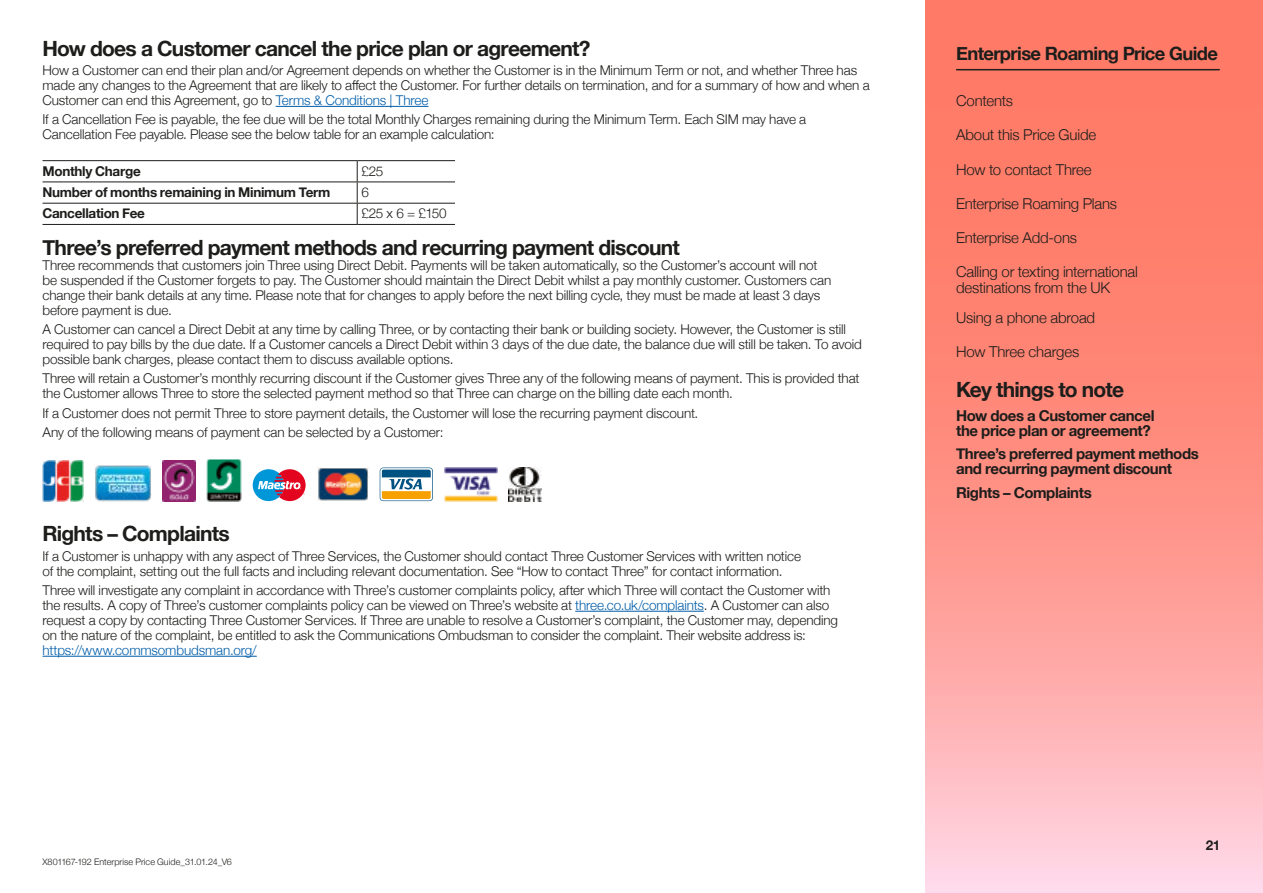
<style>
.page{position:relative;width:1263px;height:893px;background:#fff}
.page>*{position:absolute;margin:0;border:0;box-sizing:border-box;transform-origin:0 0}
.t1{font:700 21px "Helvetica Neue";letter-spacing:-.035em;color:#1d1d1b}
.t2{font:700 18.3px "Helvetica Neue";letter-spacing:-.035em;color:#1d1d1b}
.t3{font:300 15px/16.5px "Helvetica Neue";letter-spacing:-.015em;color:#1d1d1b}
.t4{font:700 15px/15px "Helvetica Neue";letter-spacing:-.025em;color:#1d1d1b}
.t5{font:300 13.5px/15px "Helvetica Neue";letter-spacing:-.01em;color:#1d1d1b}
.t6{font:700 13.5px "Helvetica Neue";letter-spacing:-.02em;color:#1d1d1b}
.t7{font:300 13.5px "Helvetica Neue";letter-spacing:-.01em;color:#005da9}
.t8{font:300 9px "Helvetica Neue";color:#1d1d1b}
.s1{color:#005da9}
</style>
<div class="page">
<svg style="left:926px;top:0;width:337px;height:893px;background:#fe968d"></svg>
<hr style="left:956px;top:69px;width:264px;height:1px;background:#1d1d1b">
<hr style="left:276px;top:106px;width:152px;height:1px;background:#005da9">
<hr style="left:575px;top:611px;width:129px;height:1px;background:#005da9">
<hr style="left:43px;top:656px;width:214px;height:1px;background:#005da9">
<hr style="left:43px;top:160px;width:314px;height:1px;background:#1d1d1b">
<hr style="left:357px;top:160px;width:98px;height:1px;background:#1d1d1b">
<hr style="left:43px;top:182px;width:314px;height:1px;background:#1d1d1b">
<hr style="left:357px;top:182px;width:98px;height:1px;background:#1d1d1b">
<hr style="left:43px;top:203px;width:314px;height:1px;background:#1d1d1b">
<hr style="left:357px;top:203px;width:98px;height:1px;background:#1d1d1b">
<svg style="left:357px;top:161px;width:1px;height:63px"></svg>
<hr style="left:43px;top:224px;width:314px;height:1px;background:#1d1d1b">
<hr style="left:357px;top:224px;width:98px;height:1px;background:#1d1d1b">
<img style="left:95px;top:465px;width:56px;height:36px">
<img style="left:508px;top:468px;width:34px;height:33px">
<img style="left:43px;top:460px;width:40px;height:41px">
<svg style="left:253px;top:469px;width:53px;height:32px"></svg>
<img style="left:163px;top:460px;width:33px;height:41px">
<img style="left:206px;top:459px;width:35px;height:42px">
<svg style="left:380px;top:468px;width:53px;height:33px"></svg>
<img style="left:444px;top:467px;width:54px;height:34px">
<img style="left:317px;top:467px;width:51px;height:34px">
<h1 class="t1" style="left:43px;top:32px;width:550px">How does a Customer cancel the price plan or agreement?</h1>
<p class="t5" style="left:43px;top:62px;width:829px">How a Customer can end their plan and/or Agreement depends on whether the Customer is in the Minimum Term or not, and whether Three has made any changes to the Agreement that are likely to affect the Customer. For further details on termination, and for a summary of how and when a<br>Customer can end this Agreement, go to <span class="s1">Terms &amp; Conditions | Three</span></p>
<p class="t5" style="left:43px;top:111px;width:765px">If a Cancellation Fee is payable, the fee due will be the total Monthly Charges remaining during the Minimum Term. Each SIM may have a<br>Cancellation Fee payable. Please see the below table for an example calculation:</p>
<p class="t6" style="left:43px;top:161px;width:100px">Monthly Charge</p>
<p class="t5" style="left:361px;top:163px;width:23px">£25</p>
<p class="t6" style="left:43px;top:182px;width:289px">Number of months remaining in Minimum Term</p>
<p class="t5" style="left:361px;top:184px;width:9px">6</p>
<p class="t6" style="left:43px;top:203px;width:104px">Cancellation Fee</p>
<p class="t5" style="left:361px;top:205px;width:87px">£25 x 6 = £150</p>
<h1 class="t1" style="left:43px;top:231px;width:639px">Three’s preferred payment methods and recurring payment discount</h1>
<p class="t5" style="left:43px;top:257px;width:790px">Three recommends that customers join Three using Direct Debit. Payments will be taken automatically, so the Customer’s account will not be suspended if the Customer forgets to pay. The Customer should maintain the Direct Debit whilst a pay monthly customer. Customers can change their bank details at any time. Please note that for changes to apply before the next billing cycle, they must be made at least 3 days before payment is due.</p>
<p class="t5" style="left:43px;top:321px;width:821px">A Customer can cancel a Direct Debit at any time by calling Three, or by contacting their bank or building society. However, the Customer is still required to pay bills by the due date. If a Customer cancels a Direct Debit within 3 days of the due date, the balance due will still be taken. To avoid possible bank charges, please contact them to discuss available options.</p>
<p class="t5" style="left:43px;top:370px;width:818px">Three will retain a Customer’s monthly recurring discount if the Customer gives Three any of the following means of payment. This is provided that the Customer allows Three to store the selected payment method so that Three can charge on the billing date each month.</p>
<p class="t5" style="left:43px;top:402px;width:657px;line-height:19.2px">If a Customer does not permit Three to store payment details, the Customer will lose the recurring payment discount.<br>Any of the following means of payment can be selected by a Customer:</p>
<h1 class="t1" style="left:43px;top:517px;width:189px">Rights – Complaints</h1>
<p class="t5" style="left:43px;top:547px;width:760px">If a Customer is unhappy with any aspect of Three Services, the Customer should contact Three Customer Services with written notice of the complaint, setting out the full facts and including relevant documentation. See “How to contact Three” for contact information.</p>
<p class="t5" style="left:43px;top:582px;width:797px">Three will investigate any complaint in accordance with Three’s customer complaints policy, after which Three will contact the Customer with the results. A copy of Three’s customer complaints policy can be viewed on Three’s website at <span class="s1">three.co.uk/complaints</span>. A Customer can also request a copy by contacting Three Customer Services. If Three are unable to resolve a Customer’s complaint, the Customer may, depending on the nature of the complaint, be entitled to ask the Communications Ombudsman to consider the complaint. Their website address is:</p>
<p class="t7" style="left:43px;top:639px;width:216px">https://www.commsombudsman.org/</p>
<p class="t8" style="left:43px;top:854px;width:191px">X801167-192 Enterprise Price Guide_31.01.24_V6</p>
<h2 class="t2" style="left:956px;top:40px;width:263px">Enterprise Roaming Price Guide</h2>
<p class="t3" style="left:956px;top:92px;width:58px">Contents</p>
<p class="t3" style="left:956px;top:126px;width:142px">About this Price Guide</p>
<p class="t3" style="left:956px;top:160px;width:137px">How to contact Three</p>
<p class="t3" style="left:956px;top:194px;width:163px">Enterprise Roaming Plans</p>
<p class="t3" style="left:956px;top:228px;width:122px">Enterprise Add-ons</p>
<p class="t3" style="left:956px;top:262px;width:183px">Calling or texting international destinations from the UK</p>
<p class="t3" style="left:956px;top:309px;width:141px">Using a phone abroad</p>
<p class="t3" style="left:956px;top:343px;width:125px">How Three charges</p>
<h1 class="t1" style="left:956px;top:373px;width:170px">Key things to note</h1>
<p class="t4" style="left:956px;top:408px;width:200px">How does a Customer cancel the price plan or agreement?</p>
<p class="t4" style="left:956px;top:447px;width:244px">Three’s preferred payment methods and recurring payment discount</p>
<p class="t4" style="left:956px;top:485px;width:137px">Rights – Complaints</p>
<p class="t6" style="left:1206px;top:835px;width:16px">21</p>
</div>
